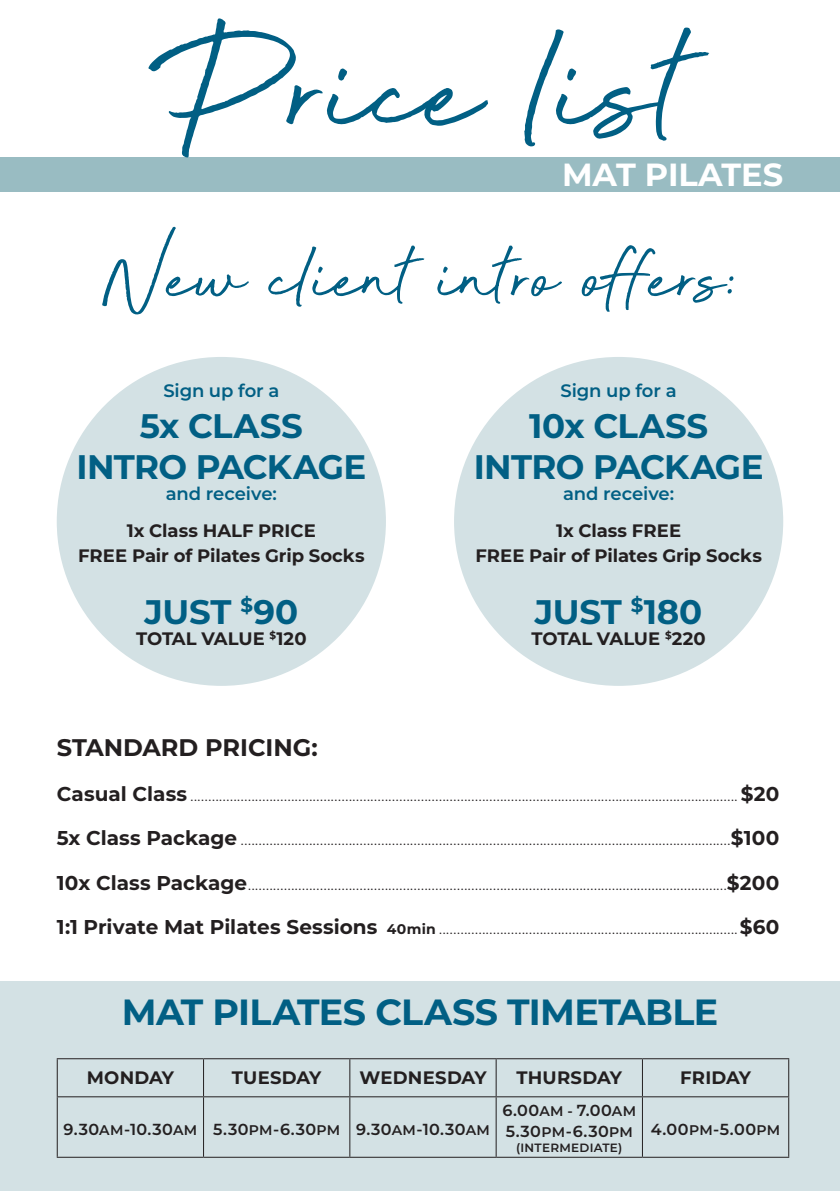
<style>
.page{position:relative;width:840px;height:1191px;background:#fff}
.page>*{position:absolute;margin:0;border:0;box-sizing:border-box;transform-origin:0 0}
.t1{font:191.2px "Beyond Infinity";color:#015f84}
.t2{font:700 36.4px "Montserrat";letter-spacing:-.015em;color:#015f84}
.t3{font:700 34px/40.8px "Montserrat";letter-spacing:-.015em;color:#015f84;text-align:center}
.t4{font:700 32px "Montserrat";color:#fff}
.t5{font:700 24px "Montserrat";color:#231f20}
.t6{font:300 18px "Montserrat";color:#231f20}
.t7{font:700 18px/25.2px "Montserrat";color:#231f20;text-align:center}
.t8{font:600 18px "Montserrat";letter-spacing:-.005em;color:#015f84}
.t9{font:600 16px "Montserrat";letter-spacing:.02em;color:#231f20}
.t10{font:600 12px "Montserrat";letter-spacing:.02em;color:#231f20}
.s1{font-weight:700;font-size:20px}
.s2{font-weight:700;font-size:14px}
.s3{font-size:14px}
</style>
<div class="page">
<div style="left:0;top:158px;width:839px;height:34px;background:#99bcc2"></div>
<div style="left:57px;top:357px;width:329px;height:329px;background:#d3e1e4;border-radius:50%"></div>
<div style="left:454px;top:357px;width:328px;height:329px;background:#d3e1e4;border-radius:50%"></div>
<svg style="left:102px;top:227px;width:631px;height:88px"></svg>
<div style="left:0;top:981px;width:839px;height:210px;background:#d3e1e4"></div>
<hr style="left:57px;top:1058px;width:146px;height:1px;background:#231f20">
<hr style="left:57px;top:1059px;width:1px;height:37px;background:#231f20">
<hr style="left:203px;top:1058px;width:146px;height:1px;background:#231f20">
<hr style="left:203px;top:1059px;width:1px;height:37px;background:#231f20">
<hr style="left:349px;top:1058px;width:147px;height:1px;background:#231f20">
<hr style="left:349px;top:1059px;width:1px;height:37px;background:#231f20">
<hr style="left:496px;top:1058px;width:146px;height:1px;background:#231f20">
<hr style="left:495px;top:1059px;width:1px;height:37px;background:#231f20">
<hr style="left:642px;top:1058px;width:146px;height:1px;background:#231f20">
<hr style="left:641px;top:1059px;width:1px;height:37px;background:#231f20">
<hr style="left:787px;top:1059px;width:1px;height:37px;background:#231f20">
<hr style="left:57px;top:1096px;width:146px;height:1px;background:#231f20">
<hr style="left:57px;top:1097px;width:1px;height:59px;background:#231f20">
<hr style="left:203px;top:1096px;width:146px;height:1px;background:#231f20">
<hr style="left:203px;top:1097px;width:1px;height:59px;background:#231f20">
<hr style="left:349px;top:1096px;width:147px;height:1px;background:#231f20">
<hr style="left:349px;top:1097px;width:1px;height:59px;background:#231f20">
<hr style="left:496px;top:1096px;width:146px;height:1px;background:#231f20">
<hr style="left:495px;top:1097px;width:1px;height:59px;background:#231f20">
<hr style="left:642px;top:1096px;width:146px;height:1px;background:#231f20">
<hr style="left:641px;top:1097px;width:1px;height:59px;background:#231f20">
<hr style="left:787px;top:1097px;width:1px;height:59px;background:#231f20">
<hr style="left:57px;top:1156px;width:146px;height:1px;background:#231f20">
<hr style="left:203px;top:1156px;width:146px;height:1px;background:#231f20">
<hr style="left:349px;top:1156px;width:147px;height:1px;background:#231f20">
<hr style="left:496px;top:1156px;width:146px;height:1px;background:#231f20">
<hr style="left:642px;top:1156px;width:146px;height:1px;background:#231f20">
<p class="t1" style="left:152px;top:-25px;width:537px">Price list</p>
<p class="t4" style="left:561px;top:152px;width:222px">MAT PILATES</p>
<p class="t8" style="left:163px;top:378px;width:117px">Sign up for a</p>
<p class="t3" style="left:76px;top:404px;width:291px">5x CLASS<br>INTRO PACKAGE</p>
<p class="t8" style="left:166px;top:481px;width:112px">and receive:</p>
<p class="t7" style="left:78px;top:517px;width:288px">1x Class HALF PRICE<br>FREE Pair of Pilates Grip Socks</p>
<p class="t3" style="left:144px;top:589px;width:155px">JUST <sup>$</sup>90</p>
<p class="t7" style="left:136px;top:625px;width:172px">TOTAL VALUE <sup>$</sup>120</p>
<p class="t8" style="left:560px;top:378px;width:117px">Sign up for a</p>
<p class="t3" style="left:473px;top:404px;width:291px">10x CLASS<br>INTRO PACKAGE</p>
<p class="t8" style="left:563px;top:481px;width:112px">and receive:</p>
<p class="t7" style="left:475px;top:517px;width:288px">1x Class FREE<br>FREE Pair of Pilates Grip Socks</p>
<p class="t3" style="left:534px;top:589px;width:169px">JUST <sup>$</sup>180</p>
<p class="t7" style="left:531px;top:625px;width:175px">TOTAL VALUE <sup>$</sup>220</p>
<p class="t5" style="left:57px;top:730px;width:262px">STANDARD PRICING:</p>
<p class="t6" style="left:57px;top:782px;width:724px"><span class="s1">Casual Class</span> ........................................................................................................................................................ <span class="s1">$20</span></p>
<p class="t6" style="left:57px;top:826px;width:723px"><span class="s1">5x Class Package</span> ........................................................................................................................................<span class="s1">$100</span></p>
<p class="t6" style="left:57px;top:871px;width:724px"><span class="s1">10x Class Package</span>.....................................................................................................................................<span class="s1">$200</span></p>
<p class="t6" style="left:57px;top:915px;width:724px"><span class="s1">1:1 Private Mat Pilates Sessions</span> <span class="s2">40min</span> ...................................................................................<span class="s1">$60</span></p>
<p class="t2" style="left:122px;top:985px;width:597px">MAT PILATES CLASS TIMETABLE</p>
<p class="t7" style="left:87px;top:1064px;width:89px">MONDAY</p>
<p class="t7" style="left:232px;top:1064px;width:91px">TUESDAY</p>
<p class="t7" style="left:359px;top:1064px;width:128px">WEDNESDAY</p>
<p class="t7" style="left:516px;top:1064px;width:107px">THURSDAY</p>
<p class="t7" style="left:679px;top:1064px;width:72px">FRIDAY</p>
<p class="t9" style="left:63px;top:1117px;width:135px">9.30<span class="s3">AM</span>-10.30<span class="s3">AM</span></p>
<p class="t9" style="left:213px;top:1117px;width:129px">5.30<span class="s3">PM</span>-6.30<span class="s3">PM</span></p>
<p class="t9" style="left:356px;top:1117px;width:135px">9.30<span class="s3">AM</span>-10.30<span class="s3">AM</span></p>
<p class="t9" style="left:502px;top:1099px;width:135px">6.00<span class="s3">AM -</span> 7.00<span class="s3">AM</span></p>
<p class="t9" style="left:505px;top:1120px;width:129px">5.30<span class="s3">PM</span>-6.30<span class="s3">PM</span></p>
<p class="t10" style="left:516px;top:1138px;width:108px">(INTERMEDIATE)</p>
<p class="t9" style="left:650px;top:1117px;width:131px">4.00<span class="s3">PM</span>-5.00<span class="s3">PM</span></p>
</div>
